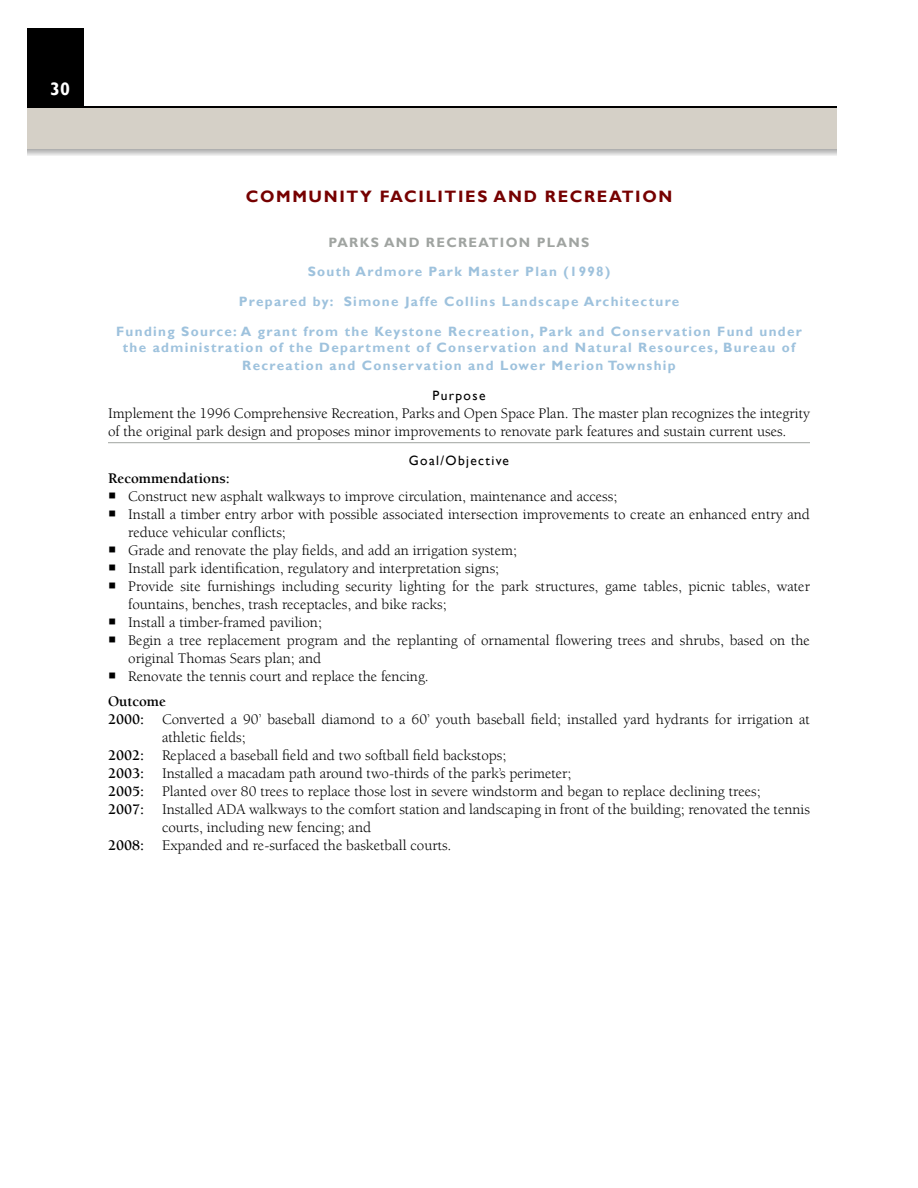
<style>
.page{position:relative;width:918px;height:1188px;background:#fff}
.page>*{position:absolute;margin:0;border:0;box-sizing:border-box;transform-origin:0 0}
.t1{font:700 18px "Gill Sans";color:#fff}
.t2{font:700 16.5px "Gill Sans";letter-spacing:.1em;color:#760000}
.t3{font:15px/18px "Berkeley LT";color:#000}
.t4{font:700 15px "Berkeley LT";color:#000}
.t5{font:700 13.5px/29.7px "Gill Sans";letter-spacing:.1em;color:#9ec2dd;text-align:center}
.t6{font:700 13.5px "Gill Sans";color:#a0a4a1}
.t7{font:13.5px "Gill Sans";letter-spacing:.1em;color:#000}
.s1{font-weight:700}
</style>
<div class="page">
<div style="left:27px;top:28px;width:57px;height:81px;background:#000"></div>
<svg style="left:27px;top:107px;width:810px;height:49px;background:#b8b8b7"></svg>
<div style="left:27px;top:109px;width:810px;height:40px;background:#d5d0c7"></div>
<hr style="left:108px;top:442px;width:702px;height:1px;background:#a0a4a1">
<p class="t1" style="left:50px;top:78px;width:21px">30</p>
<p class="t2" style="left:246px;top:186px;width:264px">COMMUNITY FACILITIES and</p>
<p class="t2" style="left:545px;top:186px;width:129px">RECREATION</p>
<p class="t6" style="left:329px;top:234px;width:20px">Parks</p>
<p class="t6" style="left:384px;top:234px;width:13px">and</p>
<p class="t6" style="left:426px;top:234px;width:22px">Recreation</p>
<p class="t6" style="left:537px;top:234px;width:22px">Plans</p>
<p class="t5" style="left:239px;top:257px;width:442px">South Ardmore Park Master Plan (1998)<br>Prepared by: Simone Jaffe Collins Landscape Architecture</p>
<p class="t5" style="left:116px;top:323px;width:687px;line-height:16.2px">Funding Source: A grant from the Keystone Recreation, Park and Conservation Fund under the administration of the Department of Conservation and Natural Resources, Bureau of</p>
<p class="t5" style="left:242px;top:351px;width:435px">Recreation and Conservation and Lower Merion Township</p>
<p class="t7" style="left:433px;top:387px;width:54px">Purpose</p>
<p class="t3" style="left:108px;top:404px;width:704px">Implement the 1996 Comprehensive Recreation, Parks and Open Space Plan. The master plan recognizes the integrity of the original park design and proposes minor improvements to renovate park features and sustain current uses.</p>
<p class="t7" style="left:409px;top:453px;width:102px">Goal/Objective</p>
<p class="t4" style="left:108px;top:471px;width:123px">Recommendations:</p>
<p class="t3" style="left:128px;top:488px;width:683px">Construct new asphalt walkways to improve circulation, maintenance and access;<br>Install a timber entry arbor with possible associated intersection improvements to create an enhanced entry and reduce vehicular conflicts;<br>Grade and renovate the play fields, and add an irrigation system;<br>Install park identification, regulatory and interpretation signs;<br>Provide site furnishings including security lighting for the park structures, game tables, picnic tables, water fountains, benches, trash receptacles, and bike racks;<br>Install a timber-framed pavilion;<br>Begin a tree replacement program and the replanting of ornamental flowering trees and shrubs, based on the original Thomas Sears plan; and<br>Renovate the tennis court and replace the fencing.</p>
<p class="t4" style="left:108px;top:693px;width:60px">Outcome</p>
<p class="t3" style="left:108px;top:711px;width:703px"><span class="s1">2000:</span> Converted a 90’ baseball diamond to a 60’ youth baseball field; installed yard hydrants for irrigation at</p>
<p class="t3" style="left:162px;top:729px;width:85px">athletic fields;</p>
<p class="t3" style="left:108px;top:747px;width:400px"><span class="s1">2002:</span> Replaced a baseball field and two softball field backstops;</p>
<p class="t3" style="left:108px;top:765px;width:465px"><span class="s1">2003:</span> Installed a macadam path around two-thirds of the park’s perimeter;</p>
<p class="t3" style="left:108px;top:783px;width:654px"><span class="s1">2005:</span> Planted over 80 trees to replace those lost in severe windstorm and began to replace declining trees;</p>
<p class="t3" style="left:108px;top:801px;width:704px"><span class="s1">2007:</span> Installed ADA walkways to the comfort station and landscaping in front of the building; renovated the tennis</p>
<p class="t3" style="left:162px;top:819px;width:211px">courts, including new fencing; and</p>
<p class="t3" style="left:108px;top:837px;width:345px"><span class="s1">2008:</span> Expanded and re-surfaced the basketball courts.</p>
</div>
